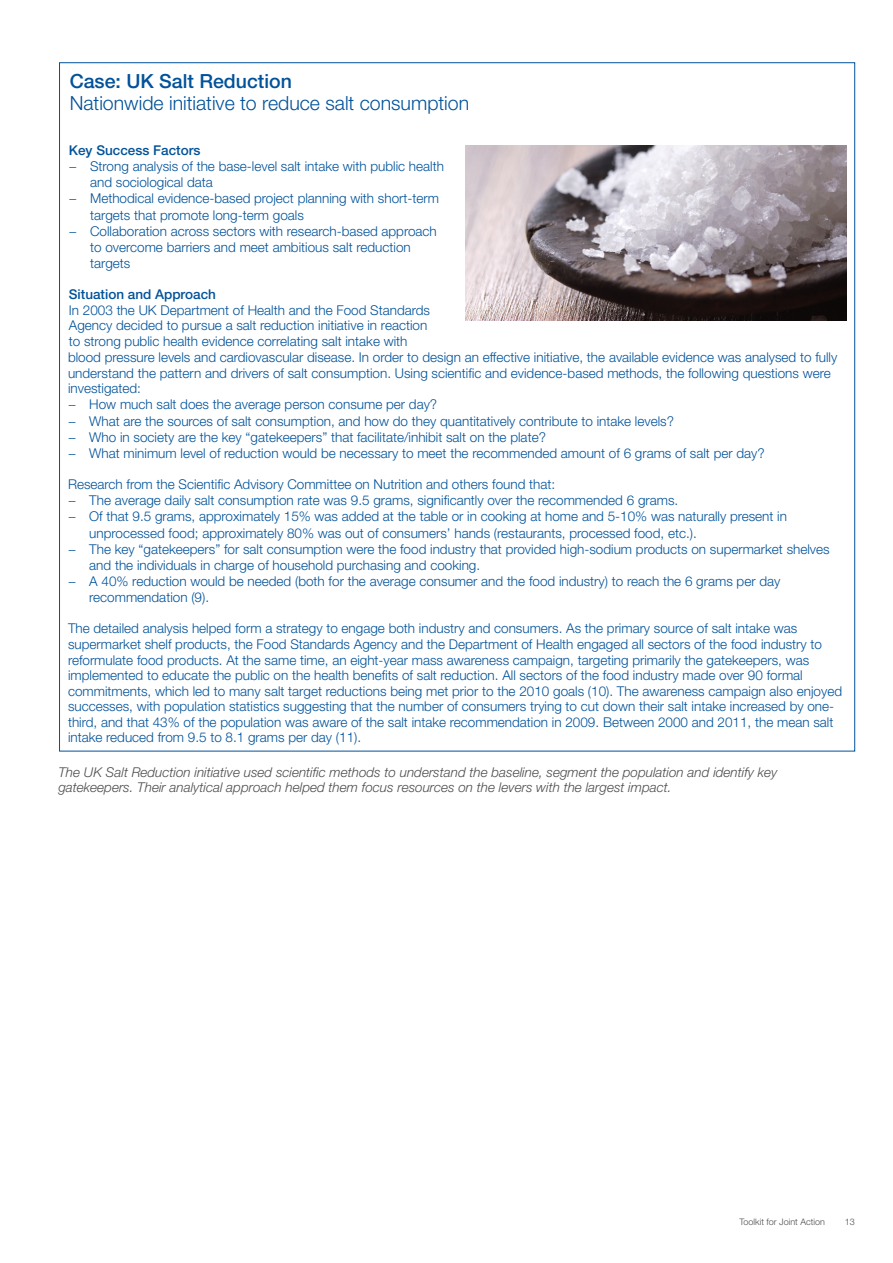
<style>
.page{position:relative;width:893px;height:1263px;background:#fff}
.page>*{position:absolute;margin:0;border:0;box-sizing:border-box;transform-origin:0 0}
.t1{font:300 19.5px "Helvetica Neue LT Pro";color:#01529a}
.t2{font:500 19.5px "Helvetica Neue LT Pro";color:#01529a}
.t3{font:300 13.5px/15.5px "Helvetica Neue LT Pro";color:#01529a}
.t4{font:italic 300 13.5px/15.6px "Helvetica Neue LT Pro";color:#4b4c4d}
.t5{font:500 13.5px "Helvetica Neue LT Pro";color:#01529a}
.t6{font:300 9px "Helvetica Neue LT Pro";color:#4b4c4d}
</style>
<div class="page">
<img style="left:465px;top:145px;width:381px;height:175px">
<p class="t2" style="left:70px;top:69px;width:224px">Case: UK Salt Reduction</p>
<p class="t1" style="left:70px;top:91px;width:401px">Nationwide initiative to reduce salt consumption</p>
<p class="t5" style="left:69px;top:142px;width:133px">Key Success Factors</p>
<p class="t3" style="left:90px;top:158px;width:355px;line-height:16.2px;text-indent:-21px">− Strong analysis of the base-level salt intake with public health and sociological data</p>
<p class="t3" style="left:90px;top:190px;width:350px;line-height:16.2px;text-indent:-21px">− Methodical evidence-based project planning with short-term targets that promote long-term goals</p>
<p class="t3" style="left:90px;top:223px;width:348px;line-height:16.2px;text-indent:-21px">− Collaboration across sectors with research-based approach to overcome barriers and meet ambitious salt reduction targets</p>
<p class="t5" style="left:69px;top:286px;width:149px">Situation and Approach</p>
<p class="t3" style="left:69px;top:302px;width:363px">In 2003 the UK Department of Health and the Food Standards<br>Agency decided to pursue a salt reduction initiative in reaction to strong public health evidence correlating salt intake with</p>
<p class="t3" style="left:68px;top:349px;width:771px">blood pressure levels and cardiovascular disease. In order to design an effective initiative, the available evidence was analysed to fully understand the pattern and drivers of salt consumption. Using scientific and evidence-based methods, the following questions were investigated:</p>
<p class="t3" style="left:68px;top:396px;width:371px">− How much salt does the average person consume per day?</p>
<p class="t3" style="left:68px;top:413px;width:607px">− What are the sources of salt consumption, and how do they quantitatively contribute to intake levels?</p>
<p class="t3" style="left:68px;top:429px;width:479px">− Who in society are the key “gatekeepers” that facilitate/inhibit salt on the plate?</p>
<p class="t3" style="left:68px;top:445px;width:698px">− What minimum level of reduction would be necessary to meet the recommended amount of 6 grams of salt per day?</p>
<p class="t3" style="left:68px;top:476px;width:489px">Research from the Scientific Advisory Committee on Nutrition and others found that:</p>
<p class="t3" style="left:68px;top:492px;width:612px">− The average daily salt consumption rate was 9.5 grams, significantly over the recommended 6 grams.</p>
<p class="t3" style="left:89px;top:508px;width:699px;line-height:16.2px;text-indent:-21px">− Of that 9.5 grams, approximately 15% was added at the table or in cooking at home and 5-10% was naturally present in unprocessed food; approximately 80% was out of consumers’ hands (restaurants, processed food, etc.).</p>
<p class="t3" style="left:89px;top:541px;width:742px;line-height:16.2px;text-indent:-21px">− The key “gatekeepers” for salt consumption were the food industry that provided high-sodium products on supermarket shelves and the individuals in charge of household purchasing and cooking.</p>
<p class="t3" style="left:89px;top:573px;width:692px;line-height:16.2px;text-indent:-21px">− A 40% reduction would be needed (both for the average consumer and the food industry) to reach the 6 grams per day recommendation (9).</p>
<p class="t3" style="left:68px;top:621px;width:775px">The detailed analysis helped form a strategy to engage both industry and consumers. As the primary source of salt intake was supermarket shelf products, the Food Standards Agency and the Department of Health engaged all sectors of the food industry to reformulate food products. At the same time, an eight-year mass awareness campaign, targeting primarily the gatekeepers, was implemented to educate the public on the health benefits of salt reduction. All sectors of the food industry made over 90 formal commitments, which led to many salt target reductions being met prior to the 2010 goals (10). The awareness campaign also enjoyed successes, with population statistics suggesting that the number of consumers trying to cut down their salt intake increased by one&shy;third, and that 43% of the population was aware of the salt intake recommendation in 2009. Between 2000 and 2011, the mean salt intake reduced from 9.5 to 8.1 grams per day (11).</p>
<p class="t4" style="left:58px;top:764px;width:720px">The UK Salt Reduction initiative used scientific methods to understand the baseline, segment the population and identify key gatekeepers. Their analytical approach helped them focus resources on the levers with the largest impact.</p>
<p class="t6" style="left:740px;top:1216px;width:87px">Toolkit for Joint Action</p>
<p class="t6" style="left:845px;top:1216px;width:12px">13</p>
</div>
